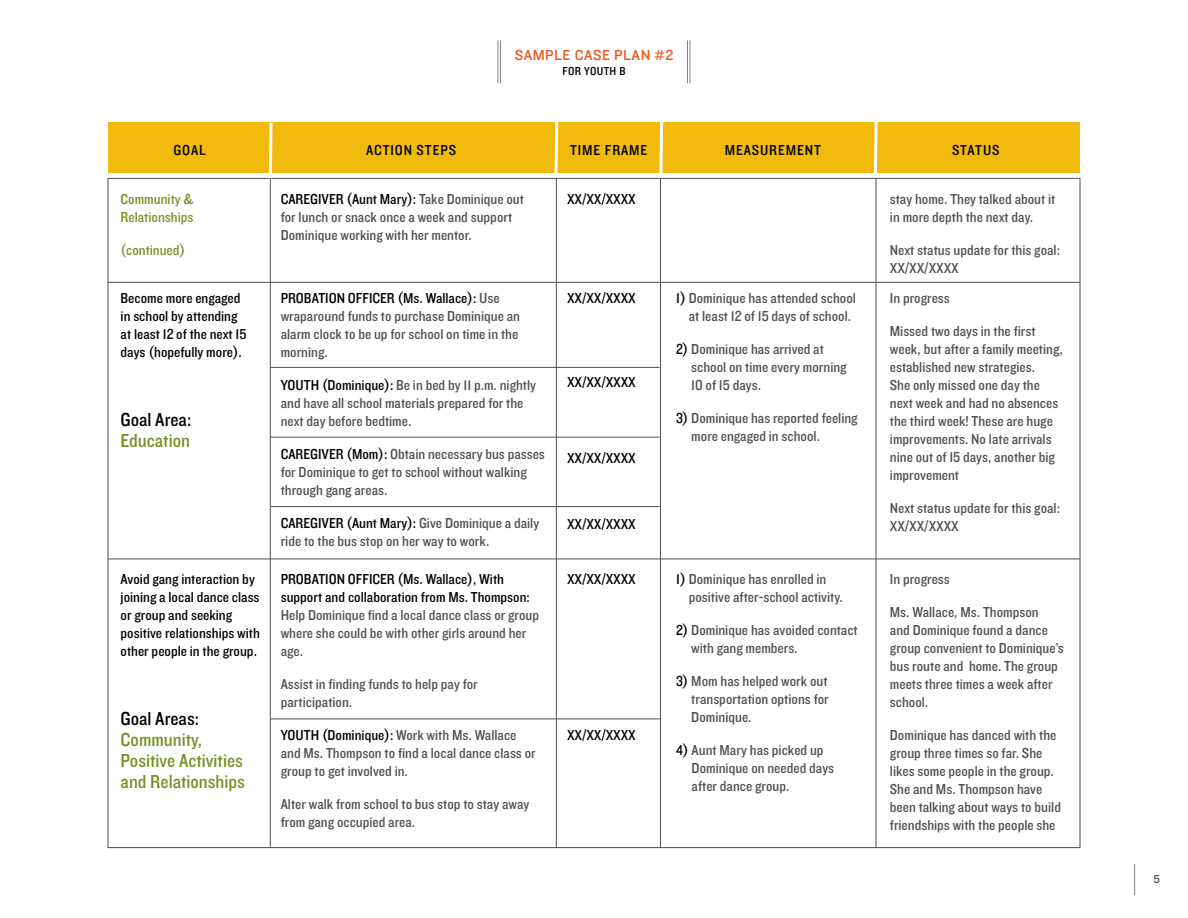
<style>
.page{position:relative;width:1188px;height:918px;background:#fff}
.page>*{position:absolute;margin:0;border:0;box-sizing:border-box;transform-origin:0 0}
.t1{font:19.5px/21px "Knockout HTF30 Junior Welterwt";color:#768f24}
.t2{font:19.5px "Knockout HTF30 Junior Welterwt";color:#000}
.t3{font:15px/18px "Knockout HTF30 Junior Welterwt";color:#4f4f51}
.t4{font:15px/18px "Knockout HTF30 Junior Welterwt";color:#000}
.t5{font:15px/18px "Knockout HTF30 Junior Welterwt";color:#768f24}
.t6{font:15px "Knockout HTF30 Junior Welterwt";letter-spacing:.06em;color:#000}
.t7{font:15px "Knockout HTF31 Junior Middlewt";letter-spacing:.03em;color:#e75b20}
.t8{font:12px "Knockout HTF30 Junior Welterwt";letter-spacing:.03em;color:#000}
.t9{font:12px "Knockout HTF31 Junior Middlewt";color:#4f4f51}
.s1{color:#000}
</style>
<div class="page">
<hr style="left:1134px;top:864px;width:1px;height:31px;background:#939598">
<hr style="left:270px;top:178px;width:1px;height:670px;background:#4f4f51">
<hr style="left:556px;top:178px;width:1px;height:670px;background:#4f4f51">
<hr style="left:660px;top:179px;width:1px;height:669px;background:#4f4f51">
<hr style="left:876px;top:178px;width:1px;height:670px;background:#4f4f51">
<hr style="left:108px;top:559px;width:972px;height:1px;background:#4f4f51">
<hr style="left:270px;top:367px;width:389px;height:1px;background:#4f4f51">
<hr style="left:270px;top:437px;width:389px;height:1px;background:#4f4f51">
<hr style="left:270px;top:506px;width:389px;height:1px;background:#4f4f51">
<hr style="left:270px;top:719px;width:390px;height:1px;background:#4f4f51">
<hr style="left:687px;top:40px;width:1px;height:43px;background:#808285">
<hr style="left:690px;top:40px;width:1px;height:43px;background:#808285">
<hr style="left:498px;top:40px;width:1px;height:43px;background:#808285">
<hr style="left:500px;top:40px;width:1px;height:43px;background:#808285">
<div style="left:108px;top:122px;width:972px;height:51px;background:#f1ba0d"></div>
<svg style="left:267px;top:122px;width:7px;height:59px"></svg>
<svg style="left:553px;top:122px;width:7px;height:56px"></svg>
<svg style="left:658px;top:122px;width:7px;height:56px"></svg>
<svg style="left:872px;top:122px;width:7px;height:56px"></svg>
<hr style="left:108px;top:282px;width:972px;height:1px;background:#4f4f51">
<p class="t7" style="left:515px;top:47px;width:160px">SAMPLE CASE PLAN #2</p>
<p class="t8" style="left:563px;top:65px;width:64px">FOR YOUTH B</p>
<p class="t4" style="left:173px;top:142px;width:34px">GOAL</p>
<p class="t6" style="left:366px;top:142px;width:92px">ACTION STEPS</p>
<p class="t6" style="left:570px;top:142px;width:79px">TIME FRAME</p>
<p class="t6" style="left:725px;top:142px;width:98px">MEASUREMENT</p>
<p class="t4" style="left:952px;top:142px;width:49px">STATUS</p>
<p class="t5" style="left:121px;top:190px;width:74px">Community &amp;<br>Relationships</p>
<p class="t5" style="left:121px;top:241px;width:66px">(continued)</p>
<p class="t4" style="left:121px;top:289px;width:127px">Become more engaged in school by attending at least 12 of the next 15 days (hopefully more).</p>
<h1 class="t2" style="left:121px;top:409px;width:72px">Goal Area:</h1>
<h1 class="t1" style="left:121px;top:431px;width:71px">Education</h1>
<p class="t4" style="left:121px;top:571px;width:141px">Avoid gang interaction by joining a local dance class or group and seeking positive relationships with other people in the group.</p>
<h1 class="t2" style="left:121px;top:709px;width:80px">Goal Areas:</h1>
<h1 class="t1" style="left:121px;top:730px;width:126px">Community,<br>Positive Activities and Relationships</h1>
<p class="t3" style="left:281px;top:190px;width:245px"><span class="s1">CAREGIVER (Aunt Mary):</span> Take Dominique out for lunch or snack once a week and support<br>Dominique working with her mentor.</p>
<p class="t4" style="left:567px;top:190px;width:70px">XX/XX/XXXX</p>
<p class="t3" style="left:890px;top:190px;width:167px">stay home. They talked about it in more depth the next day.</p>
<p class="t3" style="left:890px;top:241px;width:172px">Next status update for this goal:<br>XX/XX/XXXX</p>
<p class="t3" style="left:281px;top:289px;width:241px"><span class="s1">PROBATION OFFICER (Ms. Wallace):</span> Use wraparound funds to purchase Dominique an alarm clock to be up for school on time in the morning.</p>
<p class="t3" style="left:281px;top:376px;width:257px"><span class="s1">YOUTH (Dominique):</span> Be in bed by 11 p.m. nightly and have all school materials prepared for the next day before bedtime.</p>
<p class="t3" style="left:281px;top:445px;width:266px"><span class="s1">CAREGIVER (Mom):</span> Obtain necessary bus passes for Dominique to get to school without walking through gang areas.</p>
<p class="t3" style="left:281px;top:515px;width:260px"><span class="s1">CAREGIVER (Aunt Mary):</span> Give Dominique a daily ride to the bus stop on her way to work.</p>
<p class="t4" style="left:281px;top:571px;width:251px">PROBATION OFFICER (Ms. Wallace), With support and collaboration from Ms. Thompson:</p>
<p class="t3" style="left:281px;top:607px;width:260px">Help Dominique find a local dance class or group where she could be with other girls around her age.</p>
<p class="t3" style="left:281px;top:676px;width:199px">Assist in finding funds to help pay for participation.</p>
<p class="t3" style="left:281px;top:727px;width:257px"><span class="s1">YOUTH (Dominique):</span> Work with Ms. Wallace and Ms. Thompson to find a local dance class or group to get involved in.</p>
<p class="t3" style="left:281px;top:796px;width:250px">Alter walk from school to bus stop to stay away from gang occupied area.</p>
<p class="t4" style="left:567px;top:289px;width:70px">XX/XX/XXXX</p>
<p class="t4" style="left:567px;top:373px;width:70px">XX/XX/XXXX</p>
<p class="t4" style="left:567px;top:449px;width:70px">XX/XX/XXXX</p>
<p class="t4" style="left:567px;top:516px;width:70px">XX/XX/XXXX</p>
<p class="t4" style="left:567px;top:571px;width:70px">XX/XX/XXXX</p>
<p class="t4" style="left:567px;top:727px;width:70px">XX/XX/XXXX</p>
<p class="t3" style="left:676px;top:289px;width:181px;text-align:center"><span class="s1">1)</span> Dominique has attended school at least 12 of 15 days of school.</p>
<p class="t3" style="left:691px;top:340px;width:157px;text-indent:-15px"><span class="s1">2)</span> Dominique has arrived at school on time every morning<br>10 of 15 days.</p>
<p class="t3" style="left:691px;top:409px;width:168px;text-indent:-15px"><span class="s1">3)</span> Dominique has reported feeling more engaged in school.</p>
<p class="t3" style="left:689px;top:571px;width:156px;text-indent:-13px"><span class="s1">1)</span> Dominique has enrolled in positive after-school activity.</p>
<p class="t3" style="left:691px;top:622px;width:168px;text-indent:-15px"><span class="s1">2)</span> Dominique has avoided contact with gang members.</p>
<p class="t3" style="left:691px;top:673px;width:139px;text-align:justify;text-indent:-15px"><span class="s1">3)</span> Mom has helped work out transportation options for Dominique.</p>
<p class="t3" style="left:692px;top:742px;width:144px;text-indent:-16px"><span class="s1">4)</span> Aunt Mary has picked up<br>Dominique on needed days after dance group.</p>
<p class="t3" style="left:890px;top:289px;width:61px">In progress</p>
<p class="t3" style="left:890px;top:322px;width:174px">Missed two days in the first week, but after a family meeting, established new strategies.<br>She only missed one day the next week and had no absences the third week! These are huge improvements. No late arrivals nine out of 15 days, another big improvement</p>
<p class="t3" style="left:890px;top:499px;width:172px">Next status update for this goal:<br>XX/XX/XXXX</p>
<p class="t3" style="left:890px;top:571px;width:61px">In progress</p>
<p class="t3" style="left:890px;top:604px;width:175px">Ms. Wallace, Ms. Thompson<br>and Dominique found a dance group convenient to Dominique’s bus route and home. The group meets three times a week after school.</p>
<p class="t3" style="left:890px;top:727px;width:173px">Dominique has danced with the group three times so far. She likes some people in the group.<br>She and Ms. Thompson have been talking about ways to build friendships with the people she</p>
<p class="t9" style="left:1154px;top:872px;width:8px">5</p>
</div>
